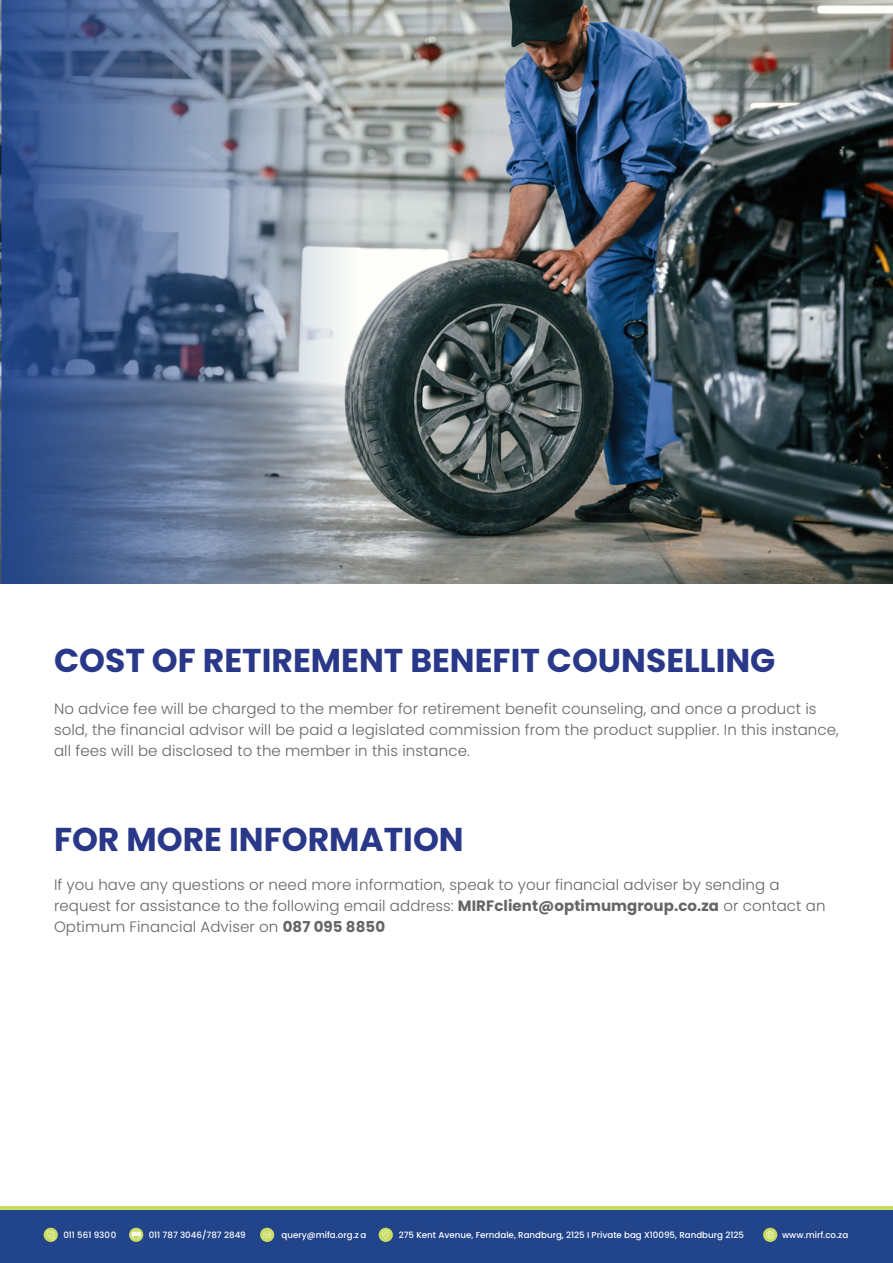
<style>
.page{position:relative;width:893px;height:1263px;background:#fff}
.page>*{position:absolute;margin:0;border:0;box-sizing:border-box;transform-origin:0 0}
.t1{font:700 33px "Poppins";color:#293888}
.t2{font:300 15px/21px "Poppins";letter-spacing:.005em;color:#646566}
.t3{font:500 8.7px "Poppins";color:#fff}
.s1{font-weight:700}
</style>
<div class="page">
<div style="left:0;top:1209px;width:893px;height:54px;background:#22448b"></div>
<hr style="left:0;top:1206px;width:893px;height:3px;background:#c8dc62">
<div style="left:44px;top:1228px;width:14px;height:14px;background:#c8dc62;border-radius:50%"></div>
<svg style="left:46px;top:1230px;width:9px;height:9px"></svg>
<div style="left:379px;top:1228px;width:14px;height:14px;background:#c8dc62;border-radius:50%"></div>
<svg style="left:382px;top:1230px;width:7px;height:9px"></svg>
<div style="left:763px;top:1228px;width:14px;height:14px;background:#c8dc62;border-radius:50%"></div>
<svg style="left:766px;top:1231px;width:8px;height:7px"></svg>
<svg style="left:129px;top:1228px;width:14px;height:14px"></svg>
<svg style="left:132px;top:1231px;width:9px;height:8px"></svg>
<div style="left:260px;top:1228px;width:14px;height:14px;background:#c8dc62;border-radius:50%"></div>
<svg style="left:263px;top:1232px;width:8px;height:6px"></svg>
<img style="left:0;top:0;width:893px;height:583px">
<h1 class="t1" style="left:54px;top:641px;width:723px">COST OF RETIREMENT BENEFIT COUNSELLING</h1>
<p class="t2" style="left:54px;top:698px;width:786px">No advice fee will be charged to the member for retirement benefit counseling, and once a product is sold, the financial advisor will be paid a legislated commission from the product supplier. In this instance, all fees will be disclosed to the member in this instance.</p>
<h1 class="t1" style="left:54px;top:821px;width:411px">FOR MORE INFORMATION</h1>
<p class="t2" style="left:54px;top:875px;width:773px">If you have any questions or need more information, speak to your financial adviser by sending a request for assistance to the following email address: <span class="s1">MIRFclient@optimumgroup.co.za</span> or contact an<br>Optimum Financial Adviser on <span class="s1">087 095 8850</span></p>
<p class="t3" style="left:63px;top:1229px;width:55px">011 561 9300</p>
<p class="t3" style="left:149px;top:1229px;width:99px">011 787 3046/787 2849</p>
<p class="t3" style="left:282px;top:1229px;width:86px">query@mifa.org.z a</p>
<p class="t3" style="left:399px;top:1229px;width:347px">275 Kent Avenue, Ferndale, Randburg, 2125 I Private bag X10095, Randburg 2125</p>
<p class="t3" style="left:782px;top:1229px;width:68px">www.mirf.co.za</p>
</div>
